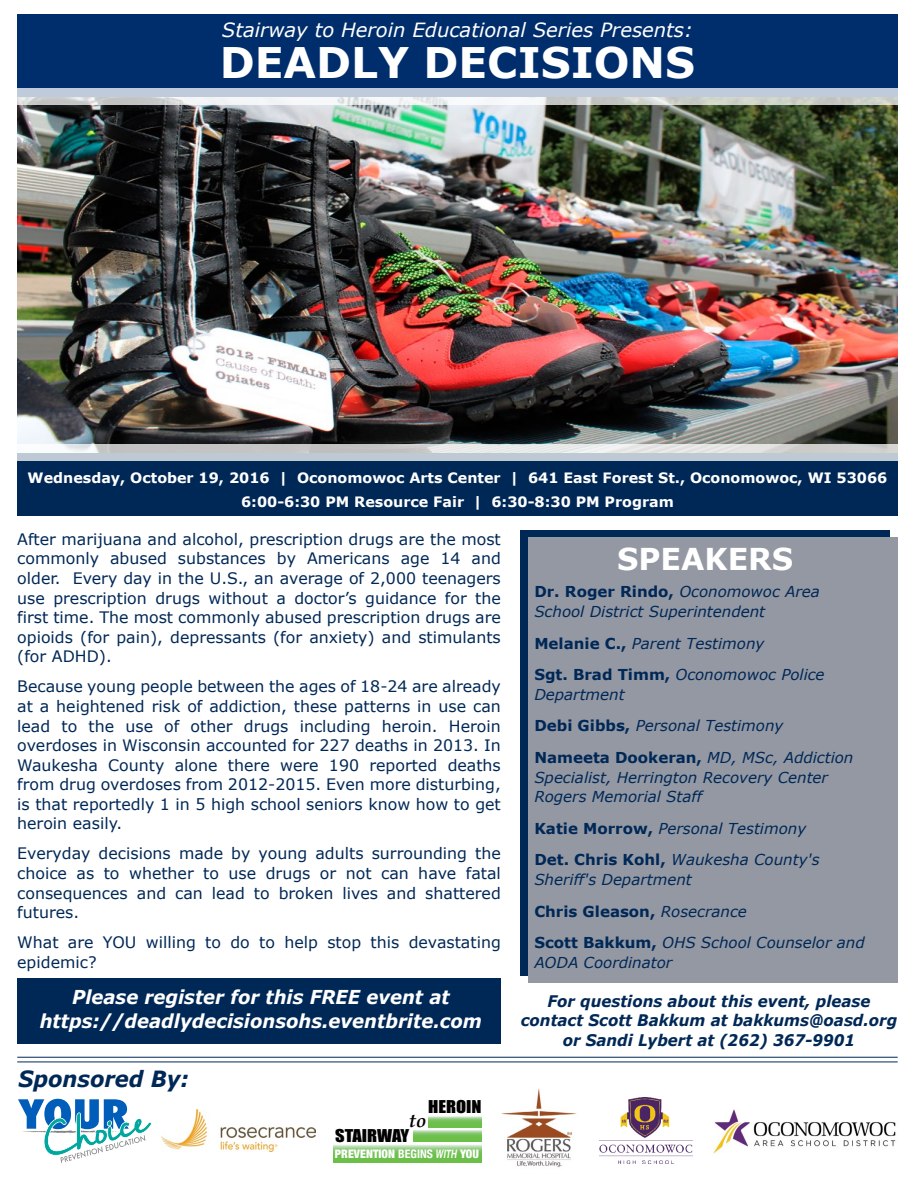
<style>
.page{position:relative;width:918px;height:1188px;background:#fff}
.page>*{position:absolute;margin:0;border:0;box-sizing:border-box;transform-origin:0 0}
.t1{font:700 42.15px "Verdana";color:#fff}
.t2{font:700 30.15px "Verdana";color:#fff}
.t3{font:italic 700 22.35px "Verdana";color:#002856;scale:.94 1}
.t4{font:italic 19.5px "Verdana";color:#fff}
.t5{font:italic 700 19.35px "Palatino";color:#000;scale:.96 1}
.t6{font:italic 700 19.2px/24.2px "Verdana";color:#fff;text-align:center;scale:.94 1}
.t7{font:16.2px "Impact";color:#000;scale:1.14 1}
.t8{font:italic 700 15.9px/19.5px "Verdana";color:#002856;text-align:center;scale:.94 1}
.t9{font:15.75px/19.5px "Verdana";color:#002856;text-align:justify}
.t10{font:italic 15px/31.7px "Verdana";color:#002856}
.t11{font:700 14.25px/24.2px "Verdana";color:#fff;text-align:center}
.t12{font:900 condensed 11.7px "Helvetica Neue";letter-spacing:.005em;color:#fff}
.s1{font-weight:700;font-style:normal}
.s2{font-weight:700}
.s3{font-weight:700;font-style:italic;font-stretch:normal}
</style>
<div class="page">
<img style="left:17px;top:105px;width:881px;height:339px">
<div style="left:17px;top:14px;width:881px;height:83px;background:#002e6d"></div>
<div style="left:17px;top:453px;width:881px;height:63px;background:#002856"></div>
<svg style="left:17px;top:444px;width:881px;height:17px;background:#cbd0d5"></svg>
<div style="left:520px;top:530px;width:370px;height:446px;background:#002856"></div>
<div style="left:528px;top:537px;width:370px;height:446px;background:#9498a3"></div>
<div style="left:17px;top:979px;width:484px;height:65px;background:#002856"></div>
<img style="left:713px;top:1109px;width:183px;height:45px">
<img style="left:599px;top:1098px;width:94px;height:66px">
<svg style="left:333px;top:1144px;width:148px;height:19px;background:#87ca6e"></svg>
<svg style="left:414px;top:1130px;width:67px;height:12px"></svg>
<svg style="left:428px;top:1116px;width:53px;height:11px"></svg>
<img style="left:501px;top:1088px;width:76px;height:80px">
<svg style="left:18px;top:1099px;width:134px;height:64px"></svg>
<img style="left:161px;top:1110px;width:155px;height:42px">
<hr style="left:17px;top:1057px;width:881px;height:1px;background:#002856">
<hr style="left:17px;top:1062px;width:881px;height:1px;background:#002856">
<svg style="left:17px;top:89px;width:881px;height:16px;fill:#bfcada"></svg>
<p class="t4" style="left:222px;top:17px;width:473px">Stairway to Heroin Educational Series Presents:</p>
<h1 class="t1" style="left:220px;top:33px;width:477px">DEADLY DECISIONS</h1>
<p class="t11" style="left:28px;top:465px;width:861px">Wednesday, October 19, 2016 | Oconomowoc Arts Center | 641 East Forest St., Oconomowoc, WI 53066<br>6:00-6:30 PM Resource Fair | 6:30-8:30 PM Program</p>
<h2 class="t2" style="left:617px;top:538px;width:178px">SPEAKERS</h2>
<p class="t10" style="left:534px;top:582px;width:287px;line-height:19.5px"><span class="s1">Dr. Roger Rindo,</span> Oconomowoc Area<br>School District Superintendent</p>
<p class="t10" style="left:534px;top:627px;width:292px"><span class="s1">Melanie C.,</span> Parent Testimony<br><span class="s1">Sgt. Brad Timm,</span> Oconomowoc Police</p>
<p class="t10" style="left:534px;top:678px;width:321px">Department<br><span class="s1">Debi Gibbs,</span> Personal Testimony<br><span class="s1">Nameeta Dookeran,</span> MD, MSc, Addiction</p>
<p class="t10" style="left:534px;top:767px;width:295px;line-height:19.5px">Specialist, Herrington Recovery Center<br>Rogers Memorial Staff</p>
<p class="t10" style="left:534px;top:812px;width:287px"><span class="s1">Katie Morrow,</span> Personal Testimony<br><span class="s1">Det. Chris Kohl,</span> Waukesha County's</p>
<p class="t10" style="left:534px;top:863px;width:332px">Sheriff's Department<br><span class="s1">Chris Gleason,</span> Rosecrance<br><span class="s1">Scott Bakkum,</span> OHS School Counselor and</p>
<p class="t10" style="left:534px;top:946px;width:139px">AODA Coordinator</p>
<p class="t8" style="left:521px;top:991px;width:402px">For questions about this event, please contact Scott Bakkum at bakkums@oasd.org or Sandi Lybert at (262) 367-9901</p>
<p class="t9" style="left:17px;top:529px;width:485px">After marijuana and alcohol, prescription drugs are the most commonly abused substances by Americans age 14 and older. Every day in the U.S., an average of 2,000 teenagers use prescription drugs without a doctor’s guidance for the first time. The most commonly abused prescription drugs are opioids (for pain), depressants (for anxiety) and stimulants (for ADHD).</p>
<p class="t9" style="left:17px;top:677px;width:485px">Because young people between the ages of 18-24 are already at a heightened risk of addiction, these patterns in use can lead to the use of other drugs including heroin. Heroin overdoses in Wisconsin accounted for 227 deaths in 2013. In Waukesha County alone there were 190 reported deaths from drug overdoses from 2012-2015. Even more disturbing, is that reportedly 1 in 5 high school seniors know how to get heroin easily.</p>
<p class="t9" style="left:17px;top:844px;width:485px">Everyday decisions made by young adults surrounding the choice as to whether to use drugs or not can have fatal consequences and can lead to broken lives and shattered futures.</p>
<p class="t9" style="left:17px;top:933px;width:485px">What are YOU willing to do to help stop this devastating epidemic?</p>
<p class="t6" style="left:40px;top:984px;width:472px">Please register for this FREE event at https://deadlydecisionsohs.eventbrite.com</p>
<h3 class="t3" style="left:18px;top:1063px;width:183px">Sponsored By:</h3>
<p class="t7" style="left:428px;top:1094px;width:48px">HEROIN</p>
<p class="t5" style="left:409px;top:1104px;width:20px">to</p>
<p class="t7" style="left:335px;top:1123px;width:66px">STAIRWAY</p>
<p class="t12" style="left:335px;top:1144px;width:146px">PREVENTION <span class="s2">BEGINS</span> <span class="s3">WITH</span> YOU</p>
</div>
